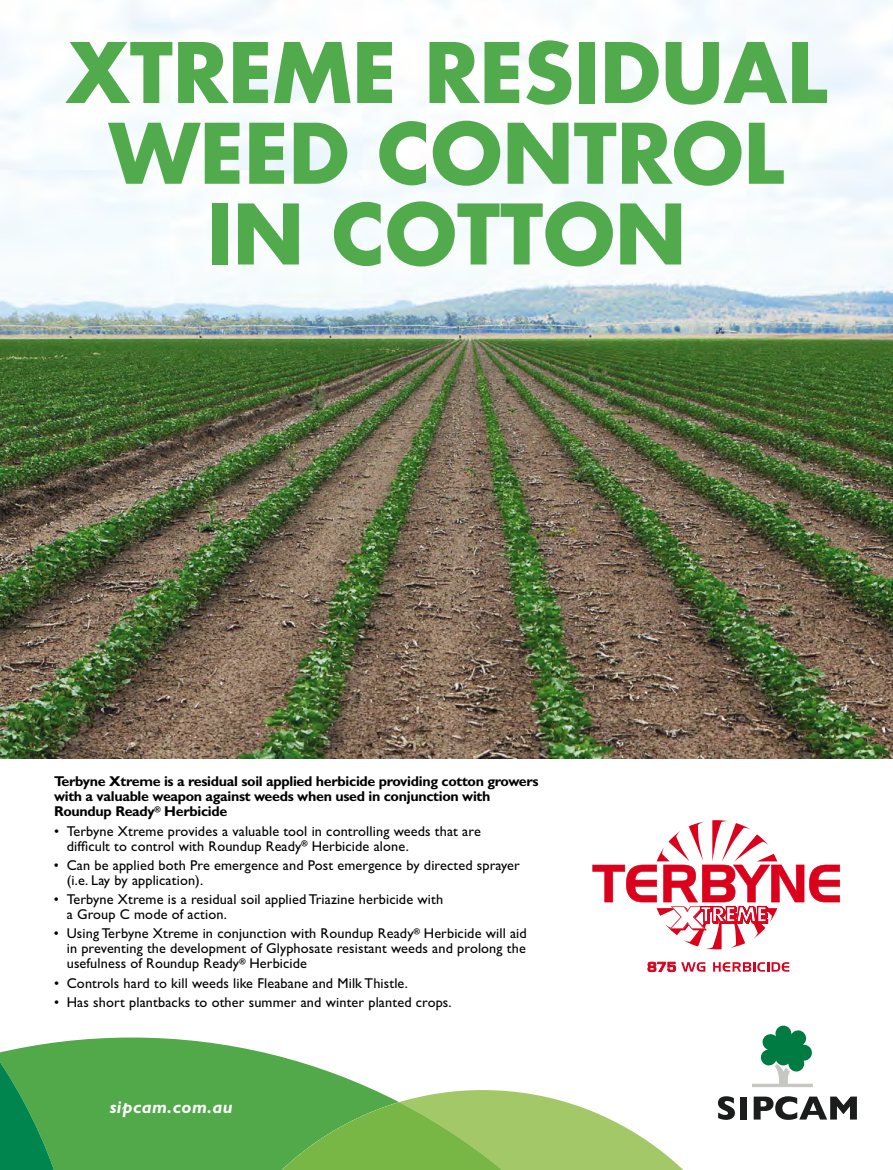
<style>
.page{position:relative;width:893px;height:1170px;background:#fff}
.page>*{position:absolute;margin:0;border:0;box-sizing:border-box;transform-origin:0 0}
.t1{font:700 80.85px/80.7px "Futura";color:#51aa4b;text-align:center}
.t2{font:italic 700 18px "Gill Sans";letter-spacing:.025em;color:#fff}
.t3{font:14.25px/15px "Gill Sans";letter-spacing:.01em;color:#000}
.t4{font:700 14.25px/15px "Gill Sans";letter-spacing:-.02em;color:#000}
</style>
<div class="page">
<div style="left:83px;top:1037px;width:108px;height:132px;background:#51a94a"></div>
<svg style="left:0;top:1039px;width:83px;height:130px;background:#41a253"></svg>
<svg style="left:191px;top:1025px;width:666px;height:144px"></svg>
<img style="left:0;top:0;width:893px;height:758px">
<svg style="left:713px;top:962px;width:76px;height:9px"></svg>
<svg style="left:648px;top:961px;width:57px;height:10px"></svg>
<svg style="left:592px;top:820px;width:249px;height:130px"></svg>
<p class="t1" style="left:66px;top:31px;width:763px">XTREME RESIDUAL<br>WEED CONTROL<br>IN COTTON</p>
<p class="t4" style="left:54px;top:774px;width:486px">Terbyne Xtreme is a residual soil applied herbicide providing cotton growers with a valuable weapon against weeds when used in conjunction with<br>Roundup Ready<sup>®</sup> Herbicide</p>
<p class="t3" style="left:67px;top:823px;width:416px;text-indent:-13px">• Terbyne Xtreme provides a valuable tool in controlling weeds that are difficult to control with Roundup Ready<sup>®</sup> Herbicide alone.</p>
<p class="t3" style="left:67px;top:857px;width:455px;text-indent:-13px">• Can be applied both Pre emergence and Post emergence by directed sprayer (i.e. Lay by application).</p>
<p class="t3" style="left:67px;top:892px;width:378px;text-indent:-13px">• Terbyne Xtreme is a residual soil applied Triazine herbicide with a Group C mode of action.</p>
<p class="t3" style="left:67px;top:926px;width:462px;text-align:justify;text-indent:-13px">• Using Terbyne Xtreme in conjunction with Roundup Ready<sup>®</sup> Herbicide will aid in preventing the development of Glyphosate resistant weeds and prolong the usefulness of Roundup Ready<sup>®</sup> Herbicide</p>
<p class="t3" style="left:54px;top:975px;width:356px">• Controls hard to kill weeds like Fleabane and Milk Thistle.</p>
<p class="t3" style="left:54px;top:994px;width:399px">• Has short plantbacks to other summer and winter planted crops.</p>
<p class="t2" style="left:110px;top:1096px;width:125px">sipcam.com.au</p>
</div>
